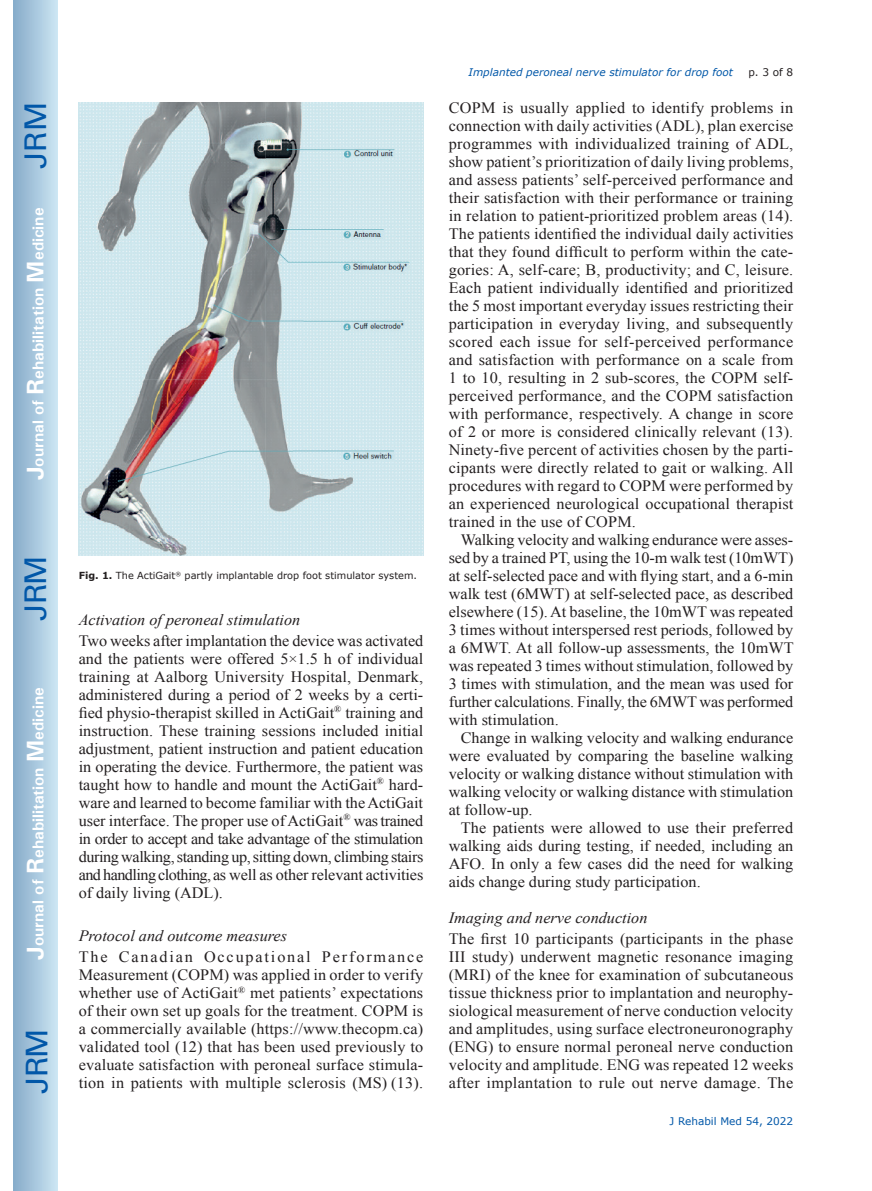
<style>
.page{position:relative;width:872px;height:1191px;background:#fff}
.page>*{position:absolute;margin:0;border:0;box-sizing:border-box;transform-origin:0 0}
.t1{font:30px "Univers";letter-spacing:-.03em;color:#0157a8}
.Text_below_H2{font:15.75px/18px "Times New Roman";letter-spacing:.01em;color:#231f20;text-align:justify}
.Txi{font:15.75px/18px "Times New Roman";color:#231f20;text-align:justify}
.t2{font:italic 15.75px "Times New Roman";color:#231f20}
.t3{font:700 15.75px "Univers";color:#fff}
.t4{font:italic 10.5px "Verdana";color:#0157a8}
.t5{font:10.5px "Verdana";color:#0157a8}
.t6{font:10.5px "Verdana";color:#231f20}
.Fig_caption{font:9.75px "Verdana";color:#231f20}
.s1{font-size:24px}
.s2{font-weight:700}
</style>
<div class="page">
<div style="left:14px;top:0;width:43px;height:1191px;background:linear-gradient(to right,#88acca,#cbe5f2)"></div>
<img style="left:79px;top:102px;width:344px;height:454px">
<h1 class="t1" style="left:18px;top:169px;width:68px;rotate:-90deg">JRM</h1>
<p class="t3" style="left:28px;top:480px;width:274px;rotate:-90deg"><span class="s1">J</span>ournal of <span class="s1">R</span>ehabilitation <span class="s1">M</span>edicine</p>
<h1 class="t1" style="left:18px;top:620px;width:67px;rotate:-90deg">JRM</h1>
<p class="t3" style="left:28px;top:959px;width:274px;rotate:-90deg"><span class="s1">J</span>ournal of <span class="s1">R</span>ehabilitation <span class="s1">M</span>edicine</p>
<h1 class="t1" style="left:19px;top:1093px;width:67px;rotate:-90deg">JRM</h1>
<p class="Fig_caption" style="left:79px;top:569px;width:340px"><span class="s2">Fig. 1.</span> The ActiGait<sup>®</sup> partly implantable drop foot stimulator system.</p>
<h2 class="t2" style="left:79px;top:608px;width:223px">Activation of peroneal stimulation</h2>
<p class="Text_below_H2" style="left:79px;top:631px;width:346px">Two weeks after implantation the device was activated and the patients were offered 5×1.5 h of individual training at Aalborg University Hospital, Denmark, administered during a period of 2 weeks by a certi&shy;fied physio-therapist skilled in ActiGait<sup>®</sup> training and instruction. These training sessions included initial adjustment, patient instruction and patient education in operating the device. Furthermore, the patient was taught how to handle and mount the ActiGait<sup>®</sup> hard&shy;ware and learned to become familiar with the ActiGait user interface. The proper use of ActiGait<sup>®</sup> was trained in order to accept and take advantage of the stimulation during walking, standing up, sitting down, climbing stairs and handling clothing, as well as other relevant activities of daily living (ADL).</p>
<h2 class="t2" style="left:79px;top:925px;width:210px">Protocol and outcome measures</h2>
<p class="Text_below_H2" style="left:79px;top:947px;width:346px">The Canadian Occupational Performance Measurement (COPM) was applied in order to verify whether use of ActiGait<sup>®</sup> met patients’ expectations of their own set up goals for the treatment. COPM is a commercially available (https://www.thecopm.ca) validated tool (12) that has been used previously to evaluate satisfaction with peroneal surface stimula&shy;tion in patients with multiple sclerosis (MS) (13).</p>
<p class="t4" style="left:468px;top:65px;width:266px">Implanted peroneal nerve stimulator for drop foot</p>
<p class="t6" style="left:748px;top:65px;width:46px">p. 3 of 8</p>
<p class="Text_below_H2" style="left:449px;top:98px;width:346px">COPM is usually applied to identify problems in connection with daily activities (ADL), plan exercise programmes with individualized training of ADL, show patient’s prioritization of daily living problems, and assess patients’ self-perceived performance and their satisfaction with their performance or training in relation to patient-prioritized problem areas (14).<br>The patients identified the individual daily activities that they found difficult to perform within the cate&shy;gories: A, self-care; B, productivity; and C, leisure.<br>Each patient individually identified and prioritized the 5 most important everyday issues restricting their participation in everyday living, and subsequently scored each issue for self-perceived performance and satisfaction with performance on a scale from 1 to 10, resulting in 2 sub-scores, the COPM self&shy;perceived performance, and the COPM satisfaction with performance, respectively. A change in score of 2 or more is considered clinically relevant (13).<br>Ninety-five percent of activities chosen by the parti&shy;cipants were directly related to gait or walking. All procedures with regard to COPM were performed by an experienced neurological occupational therapist trained in the use of COPM.</p>
<p class="Txi" style="left:449px;top:530px;width:346px;text-indent:12px">Walking velocity and walking endurance were asses&shy;sed by a trained PT, using the 10-m walk test (10mWT) at self-selected pace and with flying start, and a 6-min walk test (6MWT) at self-selected pace, as described elsewhere (15). At baseline, the 10mWT was repeated 3 times without interspersed rest periods, followed by a 6MWT. At all follow-up assessments, the 10mWT was repeated 3 times without stimulation, followed by 3 times with stimulation, and the mean was used for further calculations. Finally, the 6MWT was performed with stimulation.</p>
<p class="Txi" style="left:449px;top:728px;width:346px;text-indent:12px">Change in walking velocity and walking endurance were evaluated by comparing the baseline walking velocity or walking distance without stimulation with walking velocity or walking distance with stimulation at follow-up.</p>
<p class="Txi" style="left:449px;top:818px;width:346px;text-indent:12px">The patients were allowed to use their preferred walking aids during testing, if needed, including an AFO. In only a few cases did the need for walking aids change during study participation.</p>
<h2 class="t2" style="left:449px;top:907px;width:200px">Imaging and nerve conduction</h2>
<p class="Text_below_H2" style="left:449px;top:929px;width:346px">The first 10 participants (participants in the phase III study) underwent magnetic resonance imaging (MRI) of the knee for examination of subcutaneous tissue thickness prior to implantation and neurophy&shy;siological measurement of nerve conduction velocity and amplitudes, using surface electroneuronography (ENG) to ensure normal peroneal nerve conduction velocity and amplitude. ENG was repeated 12 weeks after implantation to rule out nerve damage. The</p>
<p class="t5" style="left:669px;top:1114px;width:125px">J Rehabil Med 54, 2022</p>
</div>
